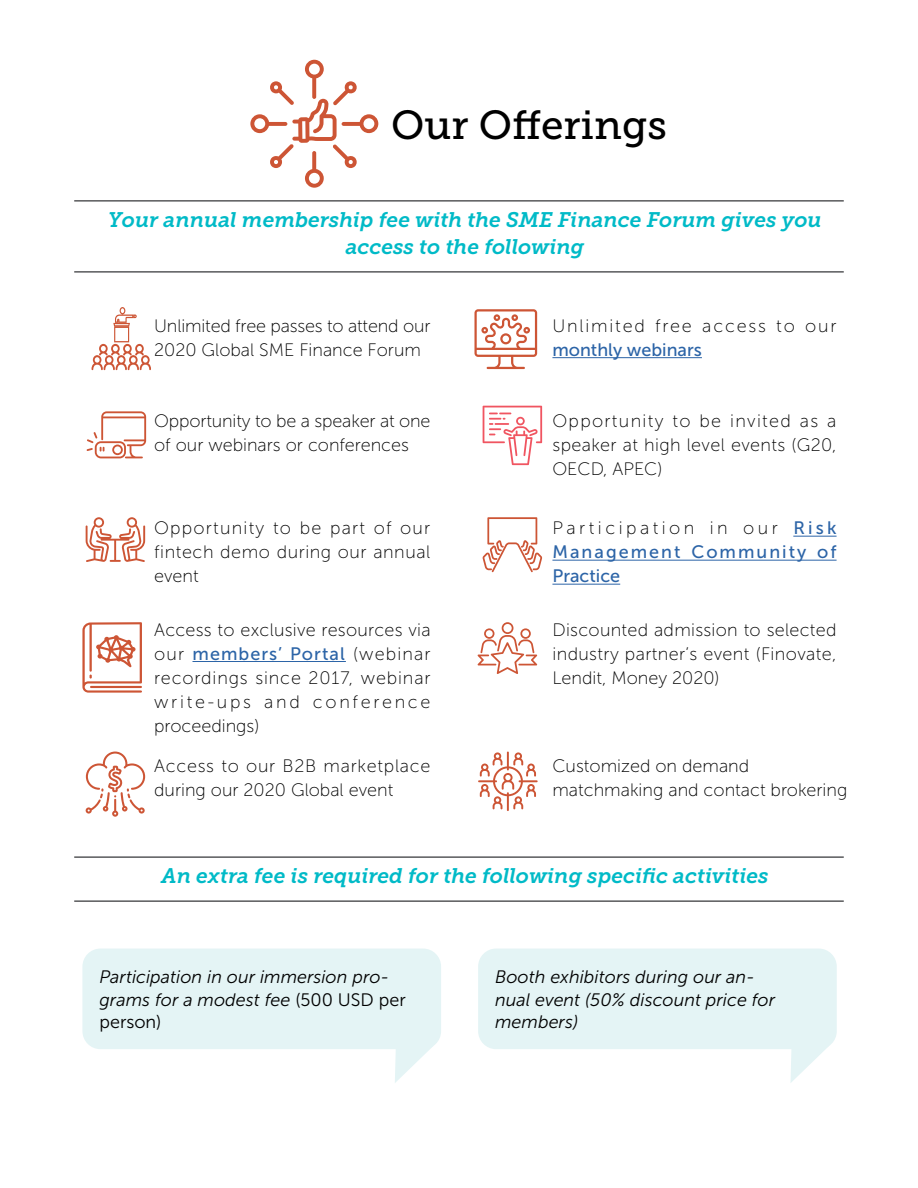
<style>
.page{position:relative;width:918px;height:1188px;background:#fff}
.page>*{position:absolute;margin:0;border:0;box-sizing:border-box;transform-origin:0 0}
.Page_Header_-_Blue{font:40.5px "Museo Slab 500";color:#000}
.subtitle_3{font:italic 21px/27px "Museo Slab 700";color:#00bac7;text-align:center}
.BODY{font:18px/24px "Museo Sans 100";color:#000;text-align:justify}
.infos_quote{font:italic 18px/22.5px "Museo Sans 300";color:#000}
.BODY-2{font:18px/24px "Museo Sans 500";letter-spacing:.115em;color:#2c64a7;text-align:justify}
.BODY-3{font:18px/24px "Museo Sans 100";letter-spacing:.035em;color:#000}
.BODY-4{font:18px/24px "Museo Sans 100";letter-spacing:.1em;color:#000}
.s1{font-family:"Museo Sans 500";color:#2c64a7}
.s2{font-family:"Museo Sans 100";color:#000}
.s3{font-style:normal}
</style>
<div class="page">
<hr style="left:193px;top:661px;width:153px;height:1px;background:#2c64a7">
<hr style="left:552px;top:357px;width:150px;height:1px;background:#2c64a7">
<hr style="left:793px;top:536px;width:44px;height:1px;background:#2c64a7">
<hr style="left:552px;top:560px;width:285px;height:1px;background:#2c64a7">
<hr style="left:552px;top:584px;width:68px;height:1px;background:#2c64a7">
<hr style="left:74px;top:200px;width:770px;height:2px;background:#58595b">
<hr style="left:74px;top:271px;width:770px;height:2px;background:#58595b">
<hr style="left:74px;top:856px;width:770px;height:2px;background:#58595b">
<hr style="left:74px;top:900px;width:770px;height:2px;background:#58595b">
<svg style="left:395px;top:1046px;width:38px;height:37px"></svg>
<div style="left:82px;top:949px;width:359px;height:100px;background:#e4f4f5;border-radius:18px"></div>
<svg style="left:791px;top:1046px;width:38px;height:36px"></svg>
<div style="left:478px;top:949px;width:359px;height:100px;background:#e4f4f5;border-radius:18px"></div>
<svg style="left:474px;top:309px;width:63px;height:60px"></svg>
<svg style="left:250px;top:60px;width:128px;height:128px"></svg>
<svg style="left:92px;top:307px;width:59px;height:63px"></svg>
<svg style="left:86px;top:517px;width:59px;height:45px"></svg>
<svg style="left:483px;top:406px;width:59px;height:59px"></svg>
<svg style="left:82px;top:622px;width:60px;height:71px"></svg>
<svg style="left:86px;top:752px;width:59px;height:65px"></svg>
<svg style="left:478px;top:752px;width:60px;height:59px"></svg>
<svg style="left:478px;top:622px;width:59px;height:52px"></svg>
<svg style="left:482px;top:517px;width:60px;height:55px"></svg>
<svg style="left:87px;top:411px;width:59px;height:47px"></svg>
<p class="Page_Header_-_Blue" style="left:391px;top:102px;width:277px">Our Offerings</p>
<p class="subtitle_3" style="left:108px;top:207px;width:715px">Your annual membership fee with the SME Finance Forum gives you access to the following</p>
<p class="BODY" style="left:154px;top:314px;width:278px">Unlimited free passes to attend our<br>2020 Global SME Finance Forum</p>
<p class="BODY" style="left:154px;top:410px;width:278px">Opportunity to be a speaker at one of our webinars or conferences</p>
<p class="BODY" style="left:154px;top:516px;width:278px">Opportunity to be part of our fintech demo during our annual event</p>
<p class="BODY" style="left:154px;top:618px;width:278px">Access to exclusive resources via our <span class="s1">members’ Portal</span> (webinar recordings since 2017, webinar write-ups and conference proceedings)</p>
<p class="BODY-3" style="left:154px;top:754px;width:278px">Access to our B2B marketplace during our 2020 Global event</p>
<p class="BODY-4" style="left:552px;top:314px;width:286px">Unlimited free access to our <span class="s1">monthly webinars</span></p>
<p class="BODY" style="left:552px;top:410px;width:286px">Opportunity to be invited as a speaker at high level events (G20, OECD, APEC)</p>
<p class="BODY-2" style="left:552px;top:516px;width:286px"><span class="s2">Participation in our</span> Risk Management Community of Practice</p>
<p class="BODY" style="left:552px;top:618px;width:286px">Discounted admission to selected industry partner’s event (Finovate, Lendit, Money 2020)</p>
<p class="BODY" style="left:552px;top:754px;width:296px">Customized on demand matchmaking and contact brokering</p>
<p class="subtitle_3" style="left:161px;top:863px;width:609px">An extra fee is required for the following specific activities</p>
<p class="infos_quote" style="left:99px;top:966px;width:308px">Participation in our immersion pro&shy;grams for a modest fee <span class="s3">(500 USD per person)</span></p>
<p class="infos_quote" style="left:495px;top:966px;width:282px">Booth exhibitors during our an&shy;nual event (50% discount price for members)</p>
</div>
